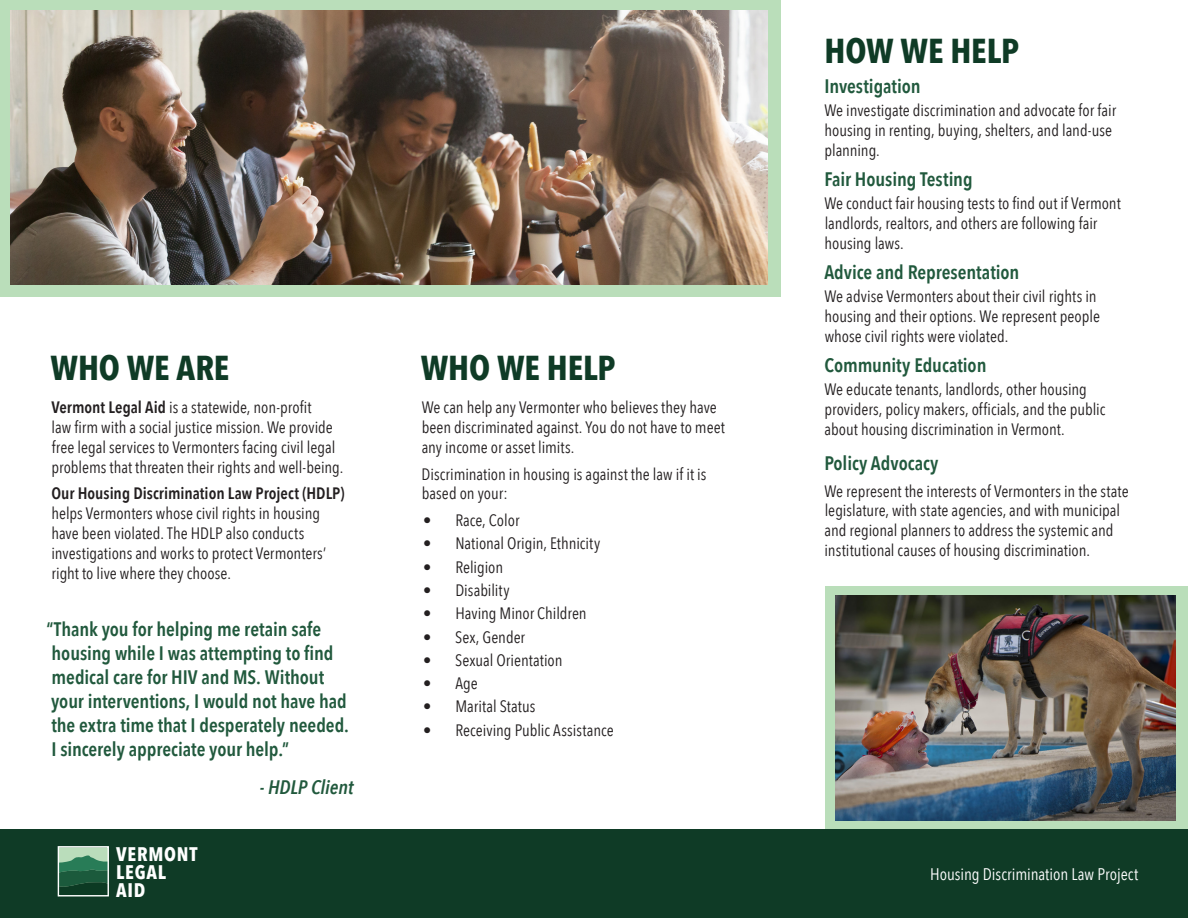
<style>
.page{position:relative;width:1188px;height:918px;background:#fff}
.page>*{position:absolute;margin:0;border:0;box-sizing:border-box;transform-origin:0 0}
.t1{font:700 34.5px "Avenir Next Condensed";letter-spacing:-.005em;color:#0f3b26}
.Header_2{font:600 19.5px/24px "Avenir Next Condensed";letter-spacing:-.005em;color:#21593d}
.Header_3{font:600 19.5px "Avenir Next Condensed";letter-spacing:-.005em;color:#21593d}
.t2{font:700 19.5px/18px "Avenir Next Condensed";letter-spacing:.04em;color:#fff}
.body{font:600 19.5px "Avenir Next Condensed";color:#21593d}
.Header_2-2{font:italic 600 19.5px "Avenir Next Condensed";letter-spacing:-.005em;color:#21593d}
.t3{font:16.8px "Avenir Next Condensed";color:#fff}
.body-2{font:16.5px/19.8px "Avenir Next Condensed";color:#231f20}
.s1{font-weight:600}
</style>
<div class="page">
<div style="left:825px;top:586px;width:363px;height:264px;background:#badeba"></div>
<div style="left:0;top:0;width:781px;height:297px;background:#badeba"></div>
<img style="left:836px;top:596px;width:340px;height:224px">
<div style="left:0;top:829px;width:1188px;height:89px;background:#0f3b26"></div>
<svg style="left:58px;top:848px;width:50px;height:49px"></svg>
<div style="left:58px;top:846px;width:51px;height:50px;border:1px solid #fff"></div>
<img style="left:10px;top:10px;width:758px;height:275px">
<p class="t1" style="left:51px;top:347px;width:180px">WHO WE ARE</p>
<p class="body-2" style="left:51px;top:397px;width:293px"><span class="s1">Vermont Legal Aid</span> is a statewide, non-profit<br>law firm with a social justice mission. We provide free legal services to Vermonters facing civil legal problems that threaten their rights and well-being.</p>
<p class="body-2" style="left:51px;top:483px;width:295px"><span class="s1">Our Housing Discrimination Law Project (HDLP) </span>helps Vermonters whose civil rights in housing have been violated. The HDLP also conducts investigations and works to protect Vermonters’ right to live where they choose.</p>
<p class="Header_2" style="left:46px;top:617px;width:304px">“Thank you for helping me retain safe housing while I was attempting to find medical care for HIV and MS. Without your interventions, I would not have had the extra time that I desperately needed.<br>I sincerely appreciate your help.”</p>
<p class="Header_2-2" style="left:260px;top:775px;width:95px">- HDLP Client</p>
<p class="t2" style="left:116px;top:845px;width:83px">VERMONT<br>LEGAL<br>AID</p>
<p class="t1" style="left:421px;top:347px;width:196px">WHO WE HELP</p>
<p class="body-2" style="left:422px;top:397px;width:305px">We can help any Vermonter who believes they have been discriminated against. You do not have to meet any income or asset limits.</p>
<p class="body-2" style="left:422px;top:463px;width:286px">Discrimination in housing is against the law if it is based on your:</p>
<p class="body-2" style="left:423px;top:510px;width:98px">• Race, Color</p>
<p class="body-2" style="left:423px;top:533px;width:179px">• National Origin, Ethnicity</p>
<p class="body-2" style="left:423px;top:556px;width:82px">• Religion</p>
<p class="body-2" style="left:423px;top:579px;width:88px">• Disability</p>
<p class="body-2" style="left:423px;top:603px;width:165px">• Having Minor Children</p>
<p class="body-2" style="left:423px;top:626px;width:104px">• Sex, Gender</p>
<p class="body-2" style="left:423px;top:649px;width:141px">• Sexual Orientation</p>
<p class="body-2" style="left:423px;top:673px;width:56px">• Age</p>
<p class="body-2" style="left:423px;top:696px;width:114px">• Marital Status</p>
<p class="body-2" style="left:423px;top:719px;width:192px">• Receiving Public Assistance</p>
<p class="t1" style="left:825px;top:29px;width:196px">HOW WE HELP</p>
<p class="Header_2" style="left:825px;top:73px;width:98px">Investigation</p>
<p class="body-2" style="left:824px;top:100px;width:293px">We investigate discrimination and advocate for fair housing in renting, buying, shelters, and land-use planning.</p>
<p class="Header_3" style="left:825px;top:162px;width:150px">Fair Housing Testing</p>
<p class="body-2" style="left:824px;top:193px;width:298px">We conduct fair housing tests to find out if Vermont landlords, realtors, and others are following fair housing laws.</p>
<p class="Header_3" style="left:824px;top:255px;width:197px">Advice and Representation</p>
<p class="body-2" style="left:824px;top:286px;width:277px">We advise Vermonters about their civil rights in housing and their options. We represent people whose civil rights were violated.</p>
<p class="Header_3" style="left:825px;top:348px;width:163px">Community Education</p>
<p class="body-2" style="left:824px;top:379px;width:282px">We educate tenants, landlords, other housing providers, policy makers, officials, and the public about housing discrimination in Vermont.</p>
<p class="body" style="left:825px;top:446px;width:115px">Policy Advocacy</p>
<p class="body-2" style="left:824px;top:480px;width:306px">We represent the interests of Vermonters in the state legislature, with state agencies, and with municipal and regional planners to address the systemic and institutional causes of housing discrimination.</p>
<p class="t3" style="left:930px;top:860px;width:210px">Housing Discrimination Law Project</p>
</div>
